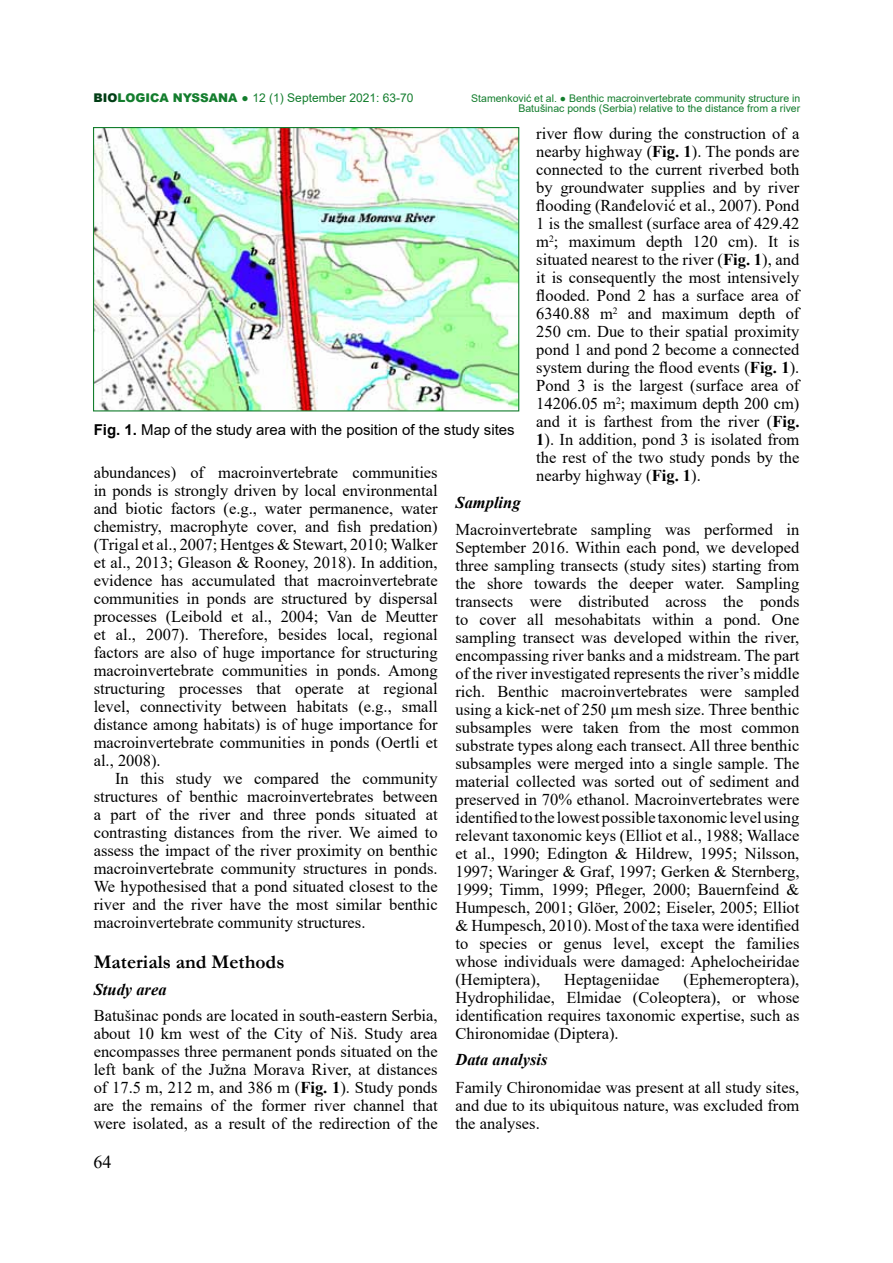
<style>
.page{position:relative;width:893px;height:1263px;background:#fff}
.page>*{position:absolute;margin:0;border:0;box-sizing:border-box;transform-origin:0 0}
.t1{font:700 19.5px "Garamond";color:#000}
.t2{font:18px "Times New Roman";color:#000}
.t3{font:16.5px/18px "Times New Roman";color:#000;text-align:justify}
.t4{font:italic 700 16.5px "Times New Roman";color:#000}
.t5{font:15px "Arial";color:#000}
.t6{font:12px "Arial";color:#137d2d}
.t7{font:10.5px/10.5px "Arial";color:#137d2d;text-align:right}
.s1{font-weight:900;color:#003d15}
.s2{font-weight:900}
.s3{font-weight:700}
</style>
<div class="page">
<img style="left:95px;top:129px;width:422px;height:280px">
<div style="left:93px;top:127px;width:426px;height:284px;border:1px solid #137d2d"></div>
<p class="t6" style="left:94px;top:90px;width:321px"><span class="s1">BIO</span><span class="s2">LOGICA NYSSANA ●</span> 12 (1) September 2021: 63-70</p>
<p class="t7" style="left:471px;top:93px;width:331px">Stamenković et al. ● Benthic macroinvertebrate community structure in<br>Batušinac ponds (Serbia) relative to the distance from a river</p>
<p class="t3" style="left:536px;top:124px;width:265px">river flow during the construction of a nearby highway (<span class="s3">Fig. 1</span>). The ponds are connected to the current riverbed both by groundwater supplies and by river flooding (Ranđelović et al., 2007). Pond 1 is the smallest (surface area of 429.42 m<sup>2</sup>; maximum depth 120 cm). It is situated nearest to the river (<span class="s3">Fig. 1</span>), and it is consequently the most intensively flooded. Pond 2 has a surface area of 6340.88 m<sup>2</sup> and maximum depth of 250 cm. Due to their spatial proximity pond 1 and pond 2 become a connected system during the flood events (<span class="s3">Fig. 1</span>).<br>Pond 3 is the largest (surface area of 14206.05 m<sup>2</sup>; maximum depth 200 cm) and it is farthest from the river (<span class="s3">Fig.<br>1</span>). In addition, pond 3 is isolated from the rest of the two study ponds by the nearby highway (<span class="s3">Fig. 1</span>).</p>
<p class="t5" style="left:94px;top:420px;width:423px"><span class="s3">Fig. 1.</span> Map of the study area with the position of the study sites</p>
<p class="t3" style="left:94px;top:463px;width:345px">abundances) of macroinvertebrate communities in ponds is strongly driven by local environmental and biotic factors (e.g., water permanence, water chemistry, macrophyte cover, and fish predation) (Trigal et al., 2007; Hentges &amp; Stewart, 2010; Walker et al., 2013; Gleason &amp; Rooney, 2018). In addition, evidence has accumulated that macroinvertebrate communities in ponds are structured by dispersal processes (Leibold et al., 2004; Van de Meutter et al., 2007). Therefore, besides local, regional factors are also of huge importance for structuring macroinvertebrate communities in ponds. Among structuring processes that operate at regional level, connectivity between habitats (e.g., small distance among habitats) is of huge importance for macroinvertebrate communities in ponds (Oertli et al., 2008).</p>
<p class="t3" style="left:94px;top:769px;width:345px;text-indent:21px">In this study we compared the community structures of benthic macroinvertebrates between a part of the river and three ponds situated at contrasting distances from the river. We aimed to assess the impact of the river proximity on benthic macroinvertebrate community structures in ponds.<br>We hypothesised that a pond situated closest to the river and the river have the most similar benthic macroinvertebrate community structures.</p>
<p class="t1" style="left:94px;top:949px;width:192px">Materials and Methods</p>
<p class="t4" style="left:94px;top:977px;width:74px">Study area</p>
<p class="t3" style="left:94px;top:1006px;width:345px">Batušinac ponds are located in south-eastern Serbia, about 10 km west of the City of Niš. Study area encompasses three permanent ponds situated on the left bank of the Južna Morava River, at distances of 17.5 m, 212 m, and 386 m (<span class="s3">Fig. 1</span>). Study ponds are the remains of the former river channel that were isolated, as a result of the redirection of the</p>
<p class="t4" style="left:455px;top:490px;width:67px">Sampling</p>
<p class="t3" style="left:455px;top:519px;width:345px">Macroinvertebrate sampling was performed in September 2016. Within each pond, we developed three sampling transects (study sites) starting from the shore towards the deeper water. Sampling transects were distributed across the ponds to cover all mesohabitats within a pond. One sampling transect was developed within the river, encompassing river banks and a midstream. The part of the river investigated represents the river’s middle rich. Benthic macroinvertebrates were sampled using a kick-net of 250 µm mesh size. Three benthic subsamples were taken from the most common substrate types along each transect. All three benthic subsamples were merged into a single sample. The material collected was sorted out of sediment and preserved in 70% ethanol. Macroinvertebrates were identified to the lowest possible taxonomic level using relevant taxonomic keys (Elliot et al., 1988; Wallace et al., 1990; Edington &amp; Hildrew, 1995; Nilsson, 1997; Waringer &amp; Graf, 1997; Gerken &amp; Sternberg, 1999; Timm, 1999; Pfleger, 2000; Bauernfeind &amp; Humpesch, 2001; Glöer, 2002; Eiseler, 2005; Elliot &amp; Humpesch, 2010). Most of the taxa were identified to species or genus level, except the families whose individuals were damaged: Aphelocheiridae (Hemiptera),</p>
<p class="t3" style="left:455px;top:969px;width:345px;text-indent:228px">(Ephemeroptera), Hydrophilidae, Elmidae (Coleoptera), or whose identification requires taxonomic expertise, such as Chironomidae (Diptera).</p>
<p class="t4" style="left:455px;top:1048px;width:94px">Data analysis</p>
<p class="t3" style="left:455px;top:1078px;width:345px">Family Chironomidae was present at all study sites, and due to its ubiquitous nature, was excluded from the analyses.</p>
<p class="t3" style="left:564px;top:969px;width:97px">Heptageniidae</p>
<p class="t2" style="left:94px;top:1149px;width:19px">64</p>
</div>
